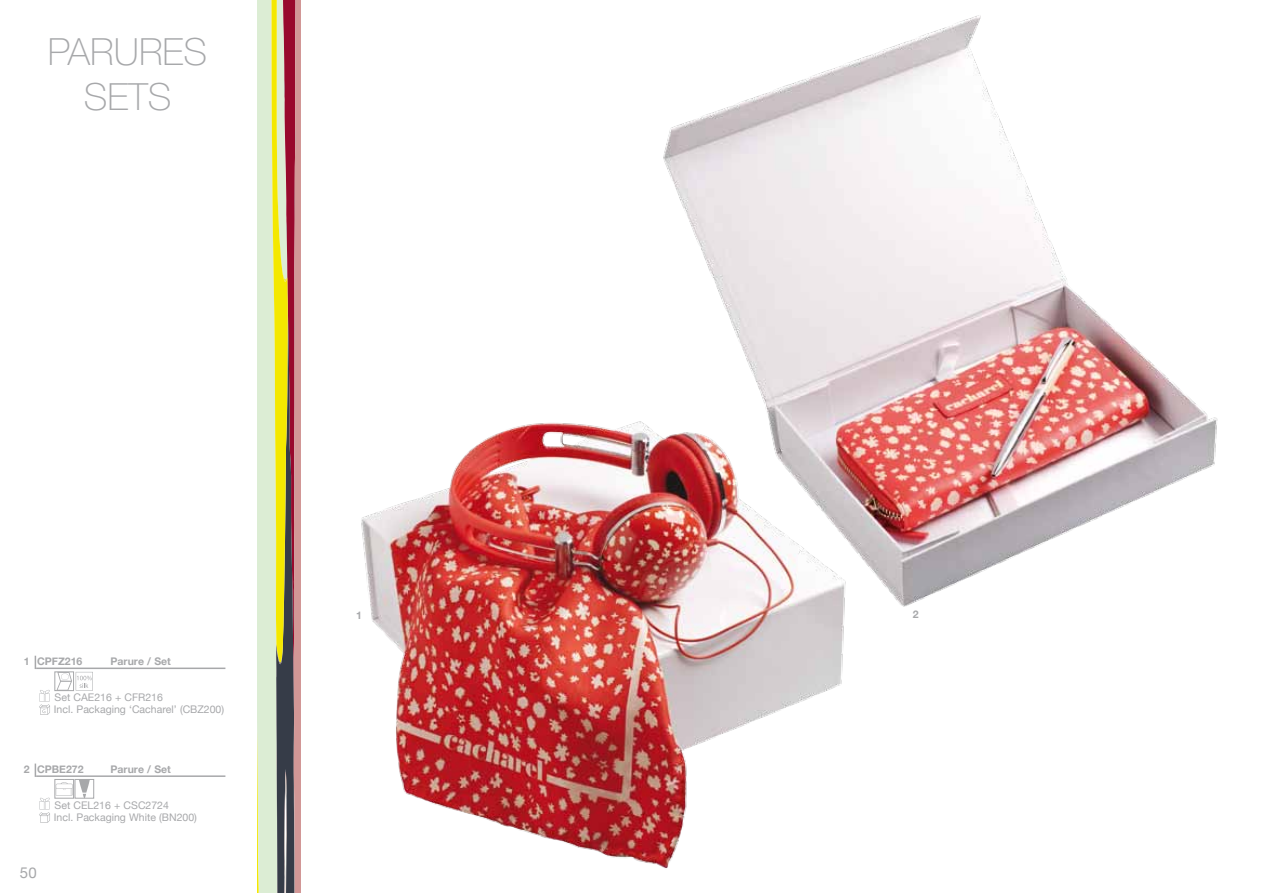
<style>
.page{position:relative;width:1263px;height:893px;background:#fff}
.page>*{position:absolute;margin:0;border:0;box-sizing:border-box;transform-origin:0 0}
.t1{font:100 37.5px/45px "Helvetica Neue LT Pro";color:#a7a8aa;text-align:center}
.t2{font:15px "Helvetica Neue";color:#a7a8aa}
.t3{font:10.5px/12.9px "Helvetica Neue";color:#a7a8aa}
.t4{font:700 10.5px "Helvetica Neue";color:#a7a8aa}
</style>
<div class="page">
<img style="left:361px;top:423px;width:483px;height:446px">
<svg style="left:35px;top:764px;width:1px;height:13px"></svg>
<hr style="left:36px;top:775px;width:189px;height:2px;background:#a7a8aa">
<svg style="left:39px;top:798px;width:11px;height:25px"></svg>
<svg style="left:79px;top:781px;width:11px;height:15px"></svg>
<div style="left:75px;top:779px;width:19px;height:19px;border:1px solid #a7a8aa"></div>
<svg style="left:57px;top:782px;width:15px;height:13px"></svg>
<div style="left:55px;top:779px;width:19px;height:19px;border:1px solid #a7a8aa"></div>
<svg style="left:35px;top:656px;width:1px;height:13px"></svg>
<hr style="left:36px;top:668px;width:189px;height:1px;background:#a7a8aa">
<svg style="left:39px;top:690px;width:11px;height:25px"></svg>
<svg style="left:57px;top:672px;width:36px;height:19px"></svg>
<div style="left:55px;top:672px;width:19px;height:19px;border:1px solid #a7a8aa"></div>
<img style="left:619px;top:15px;width:599px;height:620px">
<svg style="left:257px;top:0;width:44px;height:893px;background:#c0af88"></svg>
<h1 class="t1" style="left:48px;top:29px;width:161px">PARURES<br>SETS</h1>
<p class="t4" style="left:24px;top:653px;width:7px">1</p>
<p class="t4" style="left:37px;top:653px;width:47px">CPFZ216</p>
<p class="t4" style="left:111px;top:653px;width:62px">Parure / Set</p>
<p class="t3" style="left:54px;top:691px;width:172px">Set CAE216 + CFR216<br>Incl. Packaging ‘Cacharel’ (CBZ200)</p>
<p class="t4" style="left:37px;top:761px;width:48px">CPBE272</p>
<p class="t4" style="left:111px;top:761px;width:62px">Parure / Set</p>
<p class="t3" style="left:54px;top:799px;width:145px">Set CEL216 + CSC2724<br>Incl. Packaging White (BN200)</p>
<p class="t4" style="left:24px;top:761px;width:7px">2</p>
<h2 class="t2" style="left:20px;top:862px;width:18px">50</h2>
<p class="t4" style="left:356px;top:607px;width:7px">1</p>
<p class="t4" style="left:913px;top:606px;width:7px">2</p>
</div>
